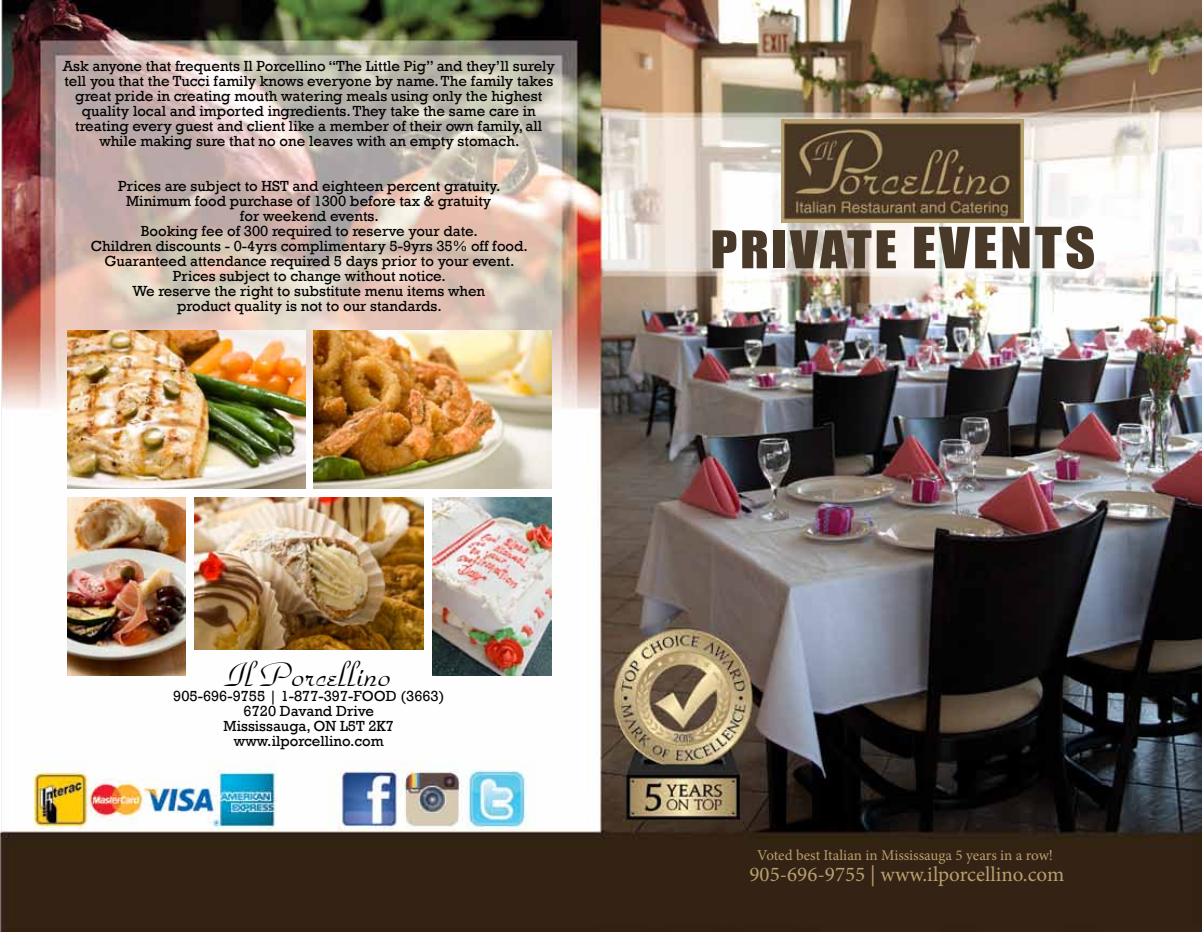
<style>
.page{position:relative;width:1202px;height:932px;background:#fff}
.page>*{position:absolute;margin:0;border:0;box-sizing:border-box;transform-origin:0 0}
.t1{font:48px "Impact";letter-spacing:.05em;color:#493929;scale:1.12 1}
.t2{font:36px "Park Avenue Normal";color:#000}
.t3{font:21px "Minion Pro";color:#b8a06d}
.t4{font:15px/15px "Rockwell";color:#000;text-align:center}
.t5{font:15px "Minion Pro";letter-spacing:-.005em;color:#b8a06d}
.s1{font-size:52.5px}
</style>
<div class="page">
<img style="left:0;top:0;width:1202px;height:932px">
<img style="left:313px;top:330px;width:238px;height:159px">
<img style="left:432px;top:497px;width:119px;height:178px">
<img style="left:67px;top:330px;width:238px;height:159px">
<img style="left:67px;top:497px;width:119px;height:178px">
<img style="left:195px;top:497px;width:228px;height:152px">
<img style="left:781px;top:119px;width:242px;height:104px">
<p class="t4" style="left:63px;top:59px;width:493px">Ask anyone that frequents Il Porcellino “The Little Pig” and they’ll surely tell you that the Tucci family knows everyone by name. The family takes great pride in creating mouth watering meals using only the highest quality local and imported ingredients. They take the same care in treating every guest and client like a member of their own family, all while making sure that no one leaves with an empty stomach.</p>
<p class="t4" style="left:91px;top:179px;width:438px">Prices are subject to HST and eighteen percent gratuity.<br>Minimum food purchase of 1300 before tax &amp; gratuity<br>for weekend events.<br>Booking fee of 300 required to reserve your date.<br>Children discounts - 0-4yrs complimentary 5-9yrs 35% off food.<br>Guaranteed attendance required 5 days prior to your event.<br>Prices subject to change without notice.<br>We reserve the right to substitute menu items when<br>product quality is not to our standards.</p>
<h2 class="t2" style="left:227px;top:655px;width:165px">Il Porcellino</h2>
<p class="t4" style="left:173px;top:689px;width:272px">905-696-9755 | 1-877-397-FOOD (3663)<br>6720 Davand Drive<br>Mississauga, ON L5T 2K7 www.ilporcellino.com</p>
<h1 class="t1" style="left:710px;top:212px;width:345px">PRIVATE <span class="s1">EVENTS</span></h1>
<p class="t5" style="left:757px;top:845px;width:297px">Voted best Italian in Mississauga 5 years in a row!</p>
<h3 class="t3" style="left:749px;top:860px;width:316px">905-696-9755 | www.ilporcellino.com</h3>
</div>
